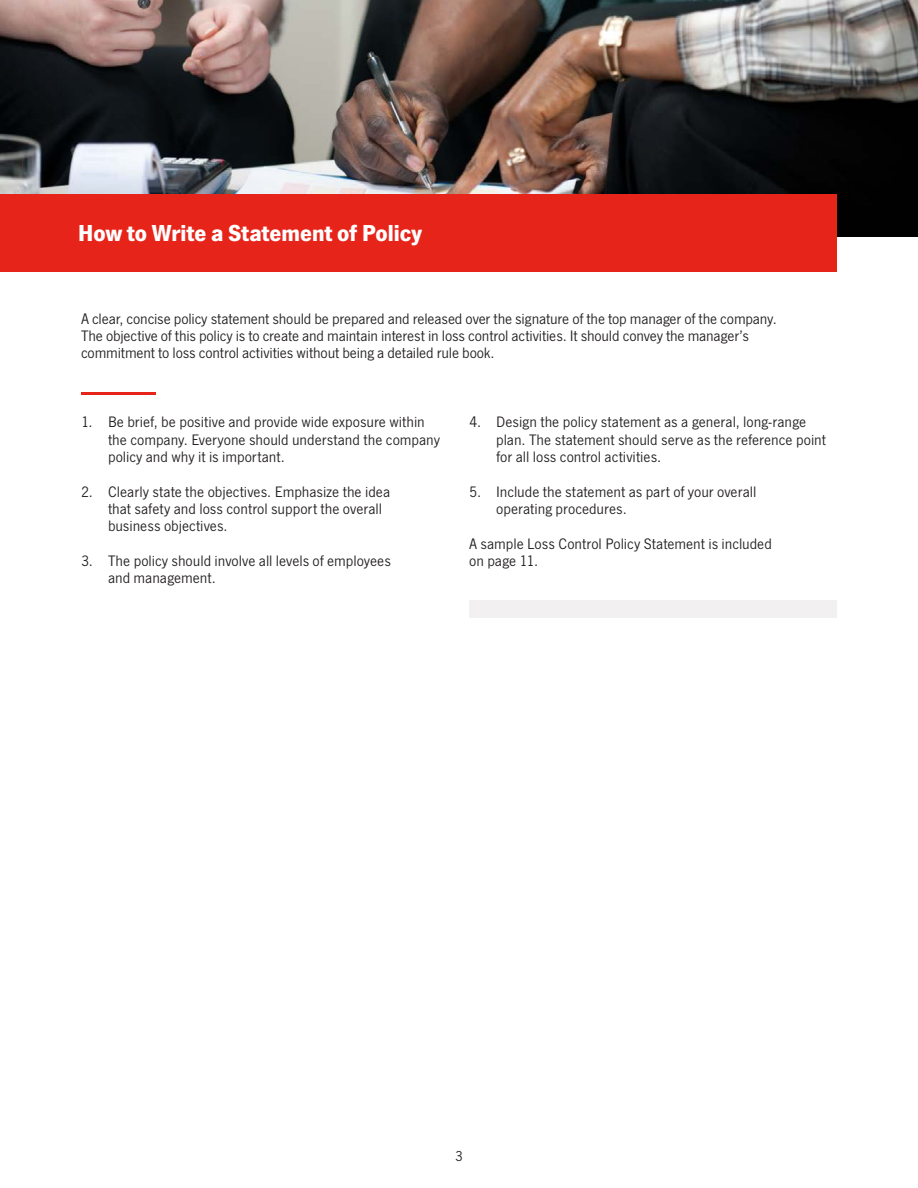
<style>
.page{position:relative;width:918px;height:1188px;background:#fff}
.page>*{position:absolute;margin:0;border:0;box-sizing:border-box;transform-origin:0 0}
.headline_-_small{font:700 24px "SF News Gothic";color:#fff}
.body{font:15.75px/17.4px "SF News Gothic";letter-spacing:-.005em;color:#231f20}
.t1{font:15px "SF News Gothic";color:#231f20}
</style>
<div class="page">
<img style="left:0;top:0;width:918px;height:237px">
<div style="left:0;top:194px;width:837px;height:78px;background:#e72419"></div>
<hr style="left:81px;top:393px;width:75px;height:2px;background:#e72419">
<div style="left:469px;top:601px;width:368px;height:17px;background:#f3f0f1"></div>
<p class="headline_-_small" style="left:78px;top:219px;width:345px">How to Write a Statement of Policy</p>
<p class="body" style="left:81px;top:310px;width:697px">A clear, concise policy statement should be prepared and released over the signature of the top manager of the company.<br>The objective of this policy is to create and maintain interest in loss control activities. It should convey the manager’s commitment to loss control activities without being a detailed rule book.</p>
<p class="body" style="left:108px;top:414px;width:334px;text-indent:-27px">1. Be brief, be positive and provide wide exposure within the company. Everyone should understand the company policy and why it is important.</p>
<p class="body" style="left:108px;top:483px;width:284px;text-indent:-27px">2. Clearly state the objectives. Emphasize the idea that safety and loss control support the overall business objectives.</p>
<p class="body" style="left:108px;top:553px;width:285px;text-indent:-27px">3. The policy should involve all levels of employees and management.</p>
<p class="body" style="left:496px;top:414px;width:331px;text-indent:-27px">4. Design the policy statement as a general, long-range plan. The statement should serve as the reference point for all loss control activities.</p>
<p class="body" style="left:496px;top:483px;width:262px;text-indent:-27px">5. Include the statement as part of your overall operating procedures.</p>
<p class="body" style="left:469px;top:535px;width:304px">A sample Loss Control Policy Statement is included on page 11.</p>
<p class="t1" style="left:455px;top:1148px;width:9px">3</p>
</div>
